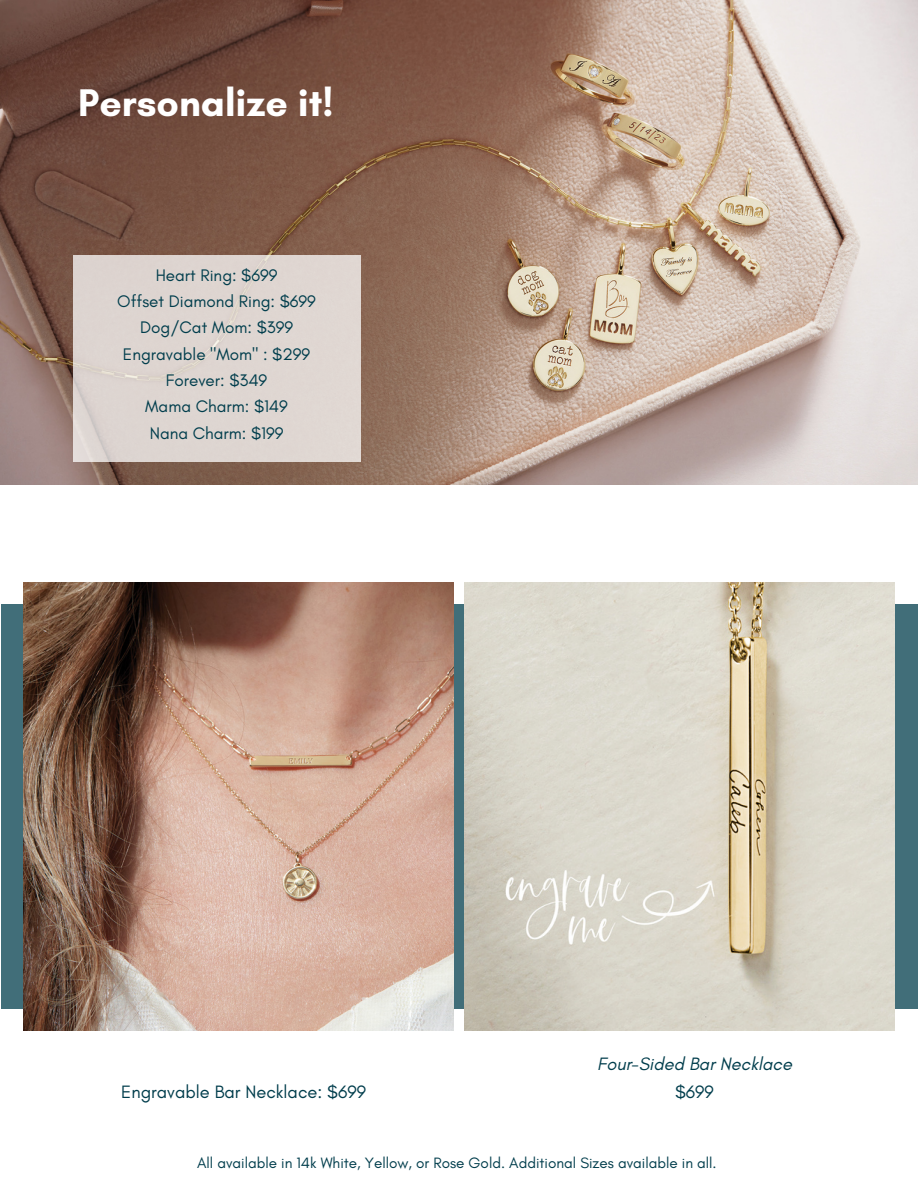
<style>
.page{position:relative;width:918px;height:1188px;background:#fff}
.page>*{position:absolute;margin:0;border:0;box-sizing:border-box;transform-origin:0 0}
.t1{font:700 39.3px "Glacial Indifference";color:#fff}
.t2{font:18.3px "Glacial Indifference";color:#003d4c}
.t3{font:italic 18.3px "Glacial Indifference";color:#003d4c}
.t4{font:17.1px/26.2px "Glacial Indifference";color:#003d4c;text-align:center}
.t5{font:15.3px "Glacial Indifference";color:#003d4c}
</style>
<div class="page">
<img style="left:0;top:0;width:918px;height:485px">
<div style="left:1px;top:604px;width:917px;height:404px;background:#416e79"></div>
<div style="left:73px;top:256px;width:287px;height:206px;background:#ded5d1"></div>
<img style="left:24px;top:582px;width:429px;height:448px">
<img style="left:465px;top:582px;width:429px;height:448px">
<h1 class="t1" style="left:78px;top:78px;width:257px">Personalize it!</h1>
<p class="t4" style="left:117px;top:262px;width:200px">Heart Ring: $699<br>Offset Diamond Ring: $699<br>Dog/Cat Mom: $399<br>Engravable "Mom" : $299<br>Forever: $349<br>Mama Charm: $149<br>Nana Charm: $199</p>
<p class="t2" style="left:121px;top:1081px;width:246px">Engravable Bar Necklace: $699</p>
<p class="t3" style="left:597px;top:1053px;width:196px">Four-Sided Bar Necklace</p>
<p class="t2" style="left:675px;top:1081px;width:40px">$699</p>
<p class="t5" style="left:197px;top:1154px;width:521px">All available in 14k White, Yellow, or Rose Gold. Additional Sizes available in all.</p>
</div>
